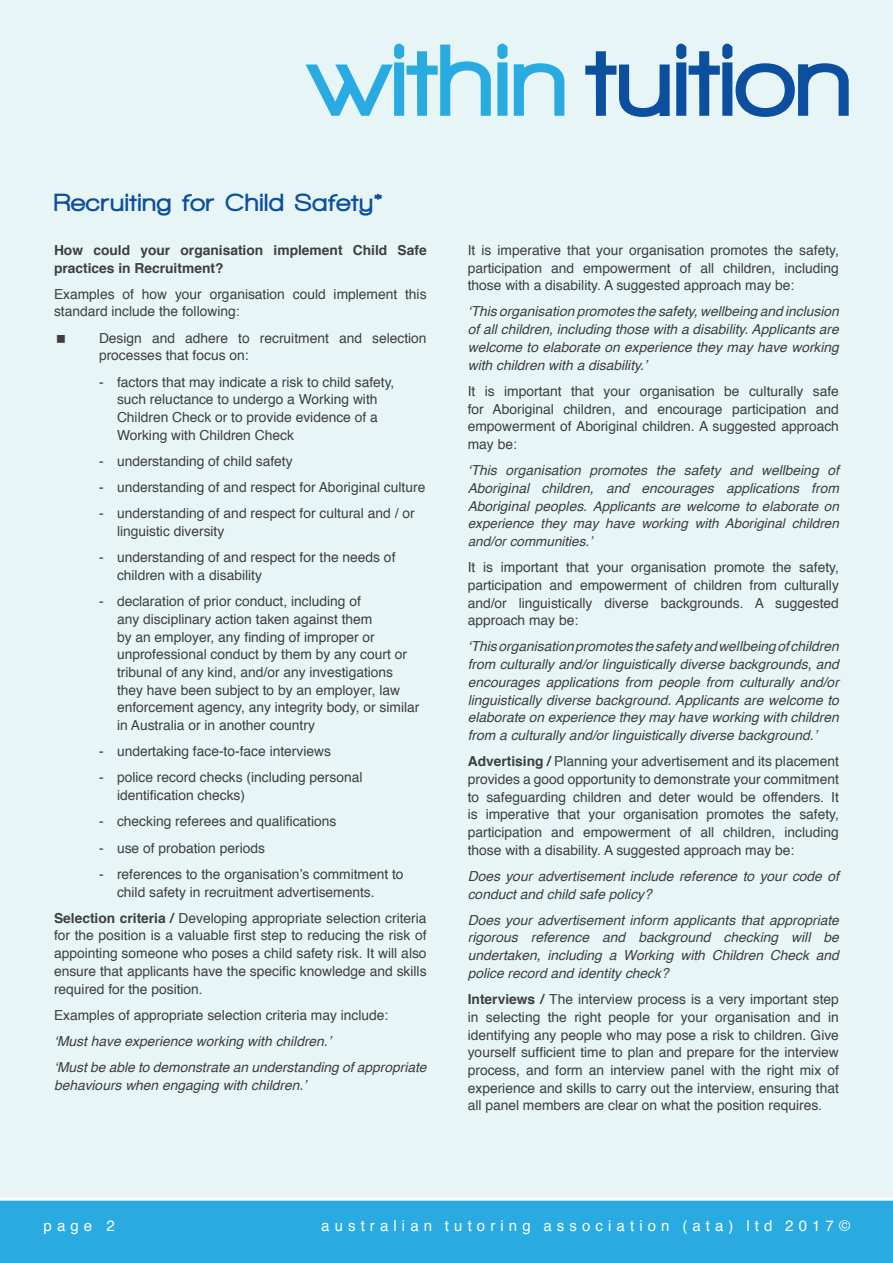
<style>
.page{position:relative;width:893px;height:1263px;background:#e7f5f6}
.page>*{position:absolute;margin:0;border:0;box-sizing:border-box;transform-origin:0 0}
.t1{font:900 105px "Walkway";letter-spacing:.02em;color:#0c4f9e}
.Heading{font:900 25.5px "Walkway";letter-spacing:.05em;color:#0c4f9e}
.t2{font:15px "Helvetica";letter-spacing:.34em;color:#fff}
.BOLD_Body_COpy{font:13.8px/17.7px "Helvetica";color:#3e3e3f}
.BOLD_Body_COpy-2{font:italic 13.8px/17.7px "Helvetica";color:#3e3e3f}
.Italic_Body_Copy{font:italic 13.8px/17.7px "Helvetica";color:#3e3e3f}
.BOLD_Body_COpy-3{font:700 13.8px/17.7px "Helvetica";color:#3e3e3f}
.BOLD_Body_COpy-4{font:italic 13.5px/17.7px "Helvetica";color:#3e3e3f;text-align:justify}
.s1{color:#29abe2}
.s2{font-weight:700}
.s3{font-size:13.8px}
</style>
<div class="page">
<div style="left:0;top:1198px;width:893px;height:65px;background:#29abe2"></div>
<p class="t1" style="left:309px;top:24px;width:544px"><span class="s1">within</span> tuition</p>
<p class="Heading" style="left:54px;top:188px;width:330px">Recruiting for Child Safety*</p>
<p class="BOLD_Body_COpy-3" style="left:54px;top:241px;width:374px">How could your organisation implement Child Safe practices in Recruitment?</p>
<p class="BOLD_Body_COpy" style="left:54px;top:285px;width:374px">Examples of how your organisation could implement this standard include the following:</p>
<p class="BOLD_Body_COpy" style="left:99px;top:329px;width:329px">Design and adhere to recruitment and selection processes that focus on:</p>
<p class="BOLD_Body_COpy" style="left:117px;top:373px;width:279px;text-indent:-18px">- factors that may indicate a risk to child safety, such reluctance to undergo a Working with Children Check or to provide evidence of a Working with Children Check</p>
<p class="BOLD_Body_COpy" style="left:99px;top:453px;width:195px">- understanding of child safety</p>
<p class="BOLD_Body_COpy" style="left:99px;top:479px;width:328px">- understanding of and respect for Aboriginal culture</p>
<p class="BOLD_Body_COpy" style="left:117px;top:505px;width:299px;text-indent:-18px">- understanding of and respect for cultural and / or linguistic diversity</p>
<p class="BOLD_Body_COpy" style="left:117px;top:549px;width:280px;text-indent:-18px">- understanding of and respect for the needs of children with a disability</p>
<p class="BOLD_Body_COpy" style="left:117px;top:593px;width:304px;text-indent:-18px">- declaration of prior conduct, including of<br>any disciplinary action taken against them<br>by an employer, any finding of improper or unprofessional conduct by them by any court or tribunal of any kind, and/or any investigations they have been subject to by an employer, law enforcement agency, any integrity body, or similar in Australia or in another country</p>
<p class="BOLD_Body_COpy" style="left:99px;top:743px;width:233px">- undertaking face-to-face interviews</p>
<p class="BOLD_Body_COpy" style="left:117px;top:769px;width:247px;text-indent:-18px">- police record checks (including personal identification checks)</p>
<p class="BOLD_Body_COpy" style="left:99px;top:813px;width:239px">- checking referees and qualifications</p>
<p class="BOLD_Body_COpy" style="left:99px;top:839px;width:168px">- use of probation periods</p>
<p class="BOLD_Body_COpy" style="left:117px;top:865px;width:288px;text-indent:-18px">- references to the organisation’s commitment to child safety in recruitment advertisements.</p>
<p class="BOLD_Body_COpy" style="left:54px;top:909px;width:374px;text-align:justify"><span class="s2">Selection criteria /</span> Developing appropriate selection criteria for the position is a valuable first step to reducing the risk of appointing someone who poses a child safety risk. It will also ensure that applicants have the specific knowledge and skills required for the position.</p>
<p class="BOLD_Body_COpy" style="left:54px;top:1006px;width:336px">Examples of appropriate selection criteria may include:</p>
<p class="BOLD_Body_COpy-2" style="left:54px;top:1032px;width:278px">‘Must have experience working with children.’</p>
<p class="BOLD_Body_COpy-2" style="left:54px;top:1059px;width:374px">‘Must be able to demonstrate an understanding of appropriate behaviours when engaging with children.’</p>
<p class="BOLD_Body_COpy" style="left:468px;top:242px;width:373px;text-align:justify">It is imperative that your organisation promotes the safety, participation and empowerment of all children, including those with a disability. A suggested approach may be:</p>
<p class="BOLD_Body_COpy-2" style="left:468px;top:303px;width:373px;text-align:justify">‘This organisation promotes the safety, wellbeing and inclusion of all children, including those with a disability. Applicants are welcome to elaborate on experience they may have working with children with a disability.’</p>
<p class="BOLD_Body_COpy" style="left:468px;top:382px;width:373px;text-align:justify">It is important that your organisation be culturally safe for Aboriginal children, and encourage participation and empowerment of Aboriginal children. A suggested approach may be:</p>
<p class="BOLD_Body_COpy-2" style="left:468px;top:462px;width:373px">‘This organisation promotes the safety and wellbeing of<br>Aboriginal children, and encourages applications from</p>
<p class="BOLD_Body_COpy-4" style="left:468px;top:497px;width:373px"><span class="s3">Aboriginal peoples.</span> Applicants are welcome to elaborate on experience they may have working with Aboriginal children and/or communities.’</p>
<p class="BOLD_Body_COpy" style="left:468px;top:559px;width:373px;text-align:justify">It is important that your organisation promote the safety, participation and empowerment of children from culturally and/or linguistically diverse backgrounds. A suggested approach may be:</p>
<p class="BOLD_Body_COpy-2" style="left:468px;top:638px;width:373px;text-align:justify">‘This organisation promotes the safety and wellbeing of children from culturally and/or linguistically diverse backgrounds, and encourages applications from people from culturally and/or linguistically diverse background. Applicants are welcome to elaborate on experience they may have working with children from a culturally and/or linguistically diverse background.’</p>
<p class="BOLD_Body_COpy" style="left:468px;top:753px;width:373px;text-align:justify"><span class="s2">Advertising /</span> Planning your advertisement and its placement provides a good opportunity to demonstrate your commitment to safeguarding children and deter would be offenders. It is imperative that your organisation promotes the safety, participation and empowerment of all children, including those with a disability. A suggested approach may be:</p>
<p class="Italic_Body_Copy" style="left:468px;top:867px;width:373px">Does your advertisement include reference to your code of conduct and child safe policy?</p>
<p class="Italic_Body_Copy" style="left:468px;top:911px;width:373px;text-align:justify">Does your advertisement inform applicants that appropriate rigorous reference and background checking will be undertaken, including a Working with Children Check and police record and identity check?</p>
<p class="BOLD_Body_COpy" style="left:468px;top:991px;width:373px;text-align:justify"><span class="s2">Interviews /</span> The interview process is a very important step in selecting the right people for your organisation and in identifying any people who may pose a risk to children. Give yourself sufficient time to plan and prepare for the interview process, and form an interview panel with the right mix of experience and skills to carry out the interview, ensuring that all panel members are clear on what the position requires.</p>
<p class="t2" style="left:44px;top:1214px;width:73px">page 2</p>
<p class="t2" style="left:321px;top:1214px;width:530px">australian tutoring association (ata) ltd 2017©</p>
</div>
